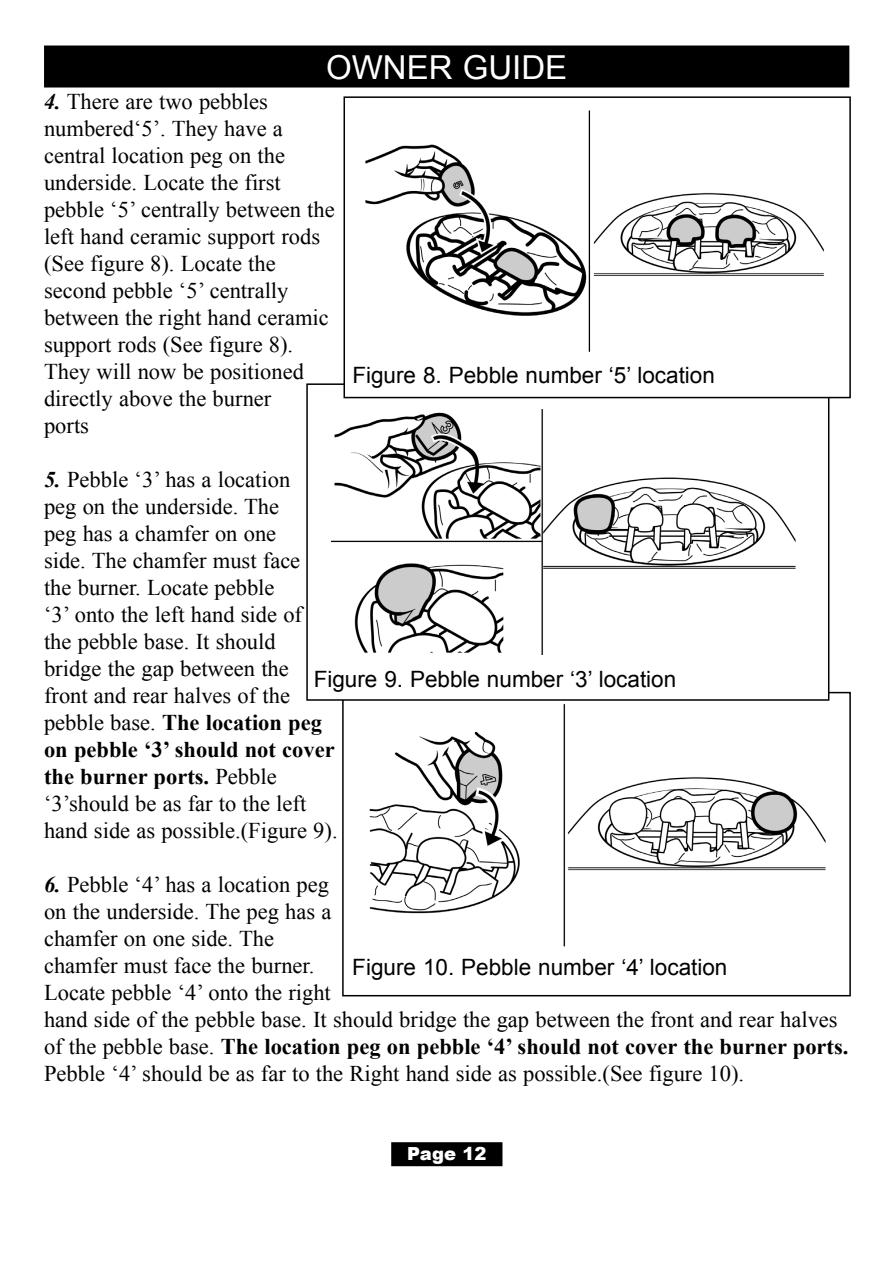
<style>
.page{position:relative;width:893px;height:1263px;background:#fff}
.page>*{position:absolute;margin:0;border:0;box-sizing:border-box;transform-origin:0 0}
.t1{font:33px "Arial";color:#fff}
.t2{font:22.5px/27px "Times New Roman";color:#000}
.t3{font:22.5px "Arial";color:#000}
.t4{font:900 18px "Arial";color:#fff}
.s1{font-weight:700;font-style:italic}
.s2{font-weight:700}
</style>
<div class="page">
<div style="left:391px;top:1142px;width:111px;height:24px;background:#000"></div>
<div style="left:43px;top:44px;width:807px;height:48px;background:linear-gradient(to right,#fff,#fff)"></div>
<div style="left:44px;top:46px;width:805px;height:42px;background:#000"></div>
<img style="left:369px;top:704px;width:457px;height:243px">
<div style="left:342px;top:692px;width:508px;height:304px;border:2px solid #000"></div>
<div style="left:307px;top:384px;width:521px;height:316px;background:#fff"></div>
<img style="left:331px;top:410px;width:465px;height:244px">
<div style="left:306px;top:383px;width:523px;height:318px;border:2px solid #000"></div>
<div style="left:344px;top:97px;width:506px;height:301px;background:#fff"></div>
<img style="left:365px;top:110px;width:459px;height:242px">
<div style="left:343px;top:96px;width:507px;height:302px;border:2px solid #000"></div>
<h1 class="t1" style="left:326px;top:49px;width:243px">OWNER GUIDE</h1>
<p class="t2" style="left:44px;top:88px;width:292px"><span class="s1">4.</span> There are two pebbles numbered‘5’. They have a central location peg on the underside. Locate the first pebble ‘5’ centrally between the left hand ceramic support rods (See figure 8). Locate the second pebble ‘5’ centrally between the right hand ceramic support rods (See figure 8).<br>They will now be positioned directly above the burner<br>ports</p>
<p class="t2" style="left:44px;top:466px;width:295px"><span class="s1">5.</span> Pebble ‘3’ has a location<br>peg on the underside. The<br>peg has a chamfer on one<br>side. The chamfer must face<br>the burner. Locate pebble<br>‘3’ onto the left hand side of<br>the pebble base. It should bridge the gap between the front and rear halves of the pebble base. <span class="s2">The location peg on pebble ‘3’ should not cover the burner ports.</span> Pebble ‘3’should be as far to the left hand side as possible.(Figure 9).</p>
<p class="t2" style="left:44px;top:871px;width:806px"><span class="s1">6.</span> Pebble ‘4’ has a location peg<br>on the underside. The peg has a<br>chamfer on one side. The<br>chamfer must face the burner.<br>Locate pebble ‘4’ onto the right<br>hand side of the pebble base. It should bridge the gap between the front and rear halves of the pebble base. <span class="s2">The location peg on pebble ‘4’ should not cover the burner ports.<br></span>Pebble ‘4’ should be as far to the Right hand side as possible.(See figure 10).</p>
<p class="t3" style="left:352px;top:363px;width:364px">Figure 8. Pebble number ‘5’ location</p>
<p class="t3" style="left:314px;top:666px;width:364px">Figure 9. Pebble number ‘3’ location</p>
<p class="t3" style="left:352px;top:954px;width:376px">Figure 10. Pebble number ‘4’ location</p>
<p class="t4" style="left:407px;top:1140px;width:81px">Page 12</p>
</div>
